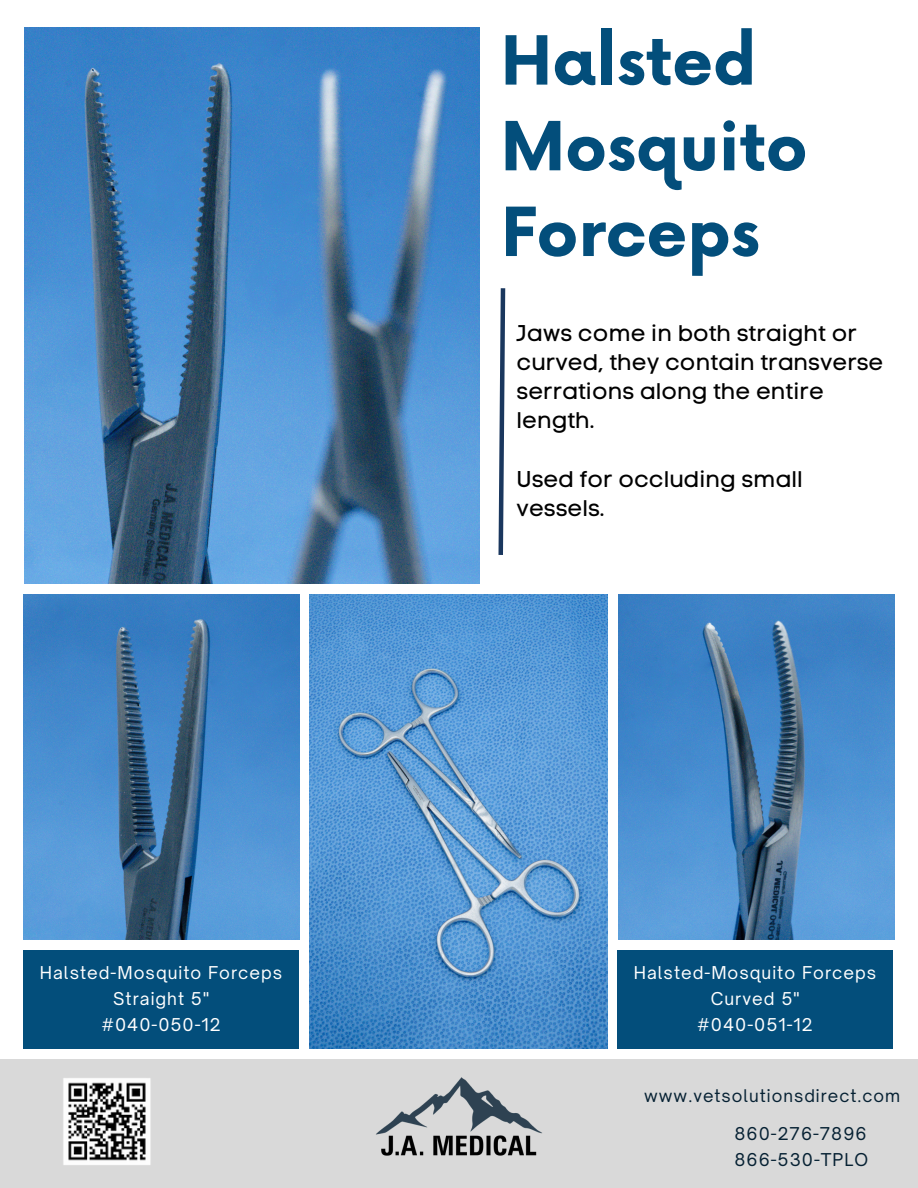
<style>
.page{position:relative;width:918px;height:1188px;background:#fff}
.page>*{position:absolute;margin:0;border:0;box-sizing:border-box;transform-origin:0 0}
.t1{font:700 65.85px/85.7px "Now";color:#034e7b}
.t2{font:22.65px/29.2px "Code Pro Normal LC";color:#000}
.t3{font:16.95px/25.8px "Open Sauce One";letter-spacing:.06em;color:#fff;text-align:center}
.t4{font:16.95px "Open Sauce One";letter-spacing:.06em;color:#062133}
.t5{font:16.65px "Open Sauce One";letter-spacing:.06em;color:#062133}
</style>
<div class="page">
<img style="left:25px;top:28px;width:455px;height:555px">
<img style="left:23px;top:594px;width:276px;height:345px">
<img style="left:309px;top:594px;width:299px;height:455px">
<img style="left:618px;top:594px;width:276px;height:345px">
<div style="left:0;top:1059px;width:918px;height:129px;background:#d9d9d9"></div>
<svg style="left:498px;top:288px;width:8px;height:267px"></svg>
<img style="left:376px;top:1077px;width:166px;height:79px">
<img style="left:63px;top:1078px;width:88px;height:87px">
<div style="left:23px;top:950px;width:276px;height:99px;background:#034e7b"></div>
<div style="left:617px;top:950px;width:276px;height:99px;background:#034e7b"></div>
<p class="t3" style="left:40px;top:960px;width:244px">Halsted-Mosquito Forceps<br>Straight 5"</p>
<p class="t3" style="left:101px;top:1012px;width:121px">#040-050-12</p>
<p class="t1" style="left:501px;top:22px;width:308px">Halsted<br>Mosquito<br>Forceps</p>
<p class="t2" style="left:517px;top:318px;width:368px">Jaws come in both straight or curved, they contain transverse serrations along the entire length.</p>
<p class="t2" style="left:517px;top:464px;width:288px">Used for occluding small vessels.</p>
<p class="t3" style="left:634px;top:960px;width:244px">Halsted-Mosquito Forceps<br>Curved 5"</p>
<p class="t3" style="left:697px;top:1012px;width:117px">#040-051-12</p>
<p class="t5" style="left:644px;top:1086px;width:257px">www.vetsolutionsdirect.com</p>
<p class="t4" style="left:734px;top:1123px;width:134px">860-276-7896</p>
<p class="t4" style="left:734px;top:1149px;width:135px">866-530-TPLO</p>
</div>
